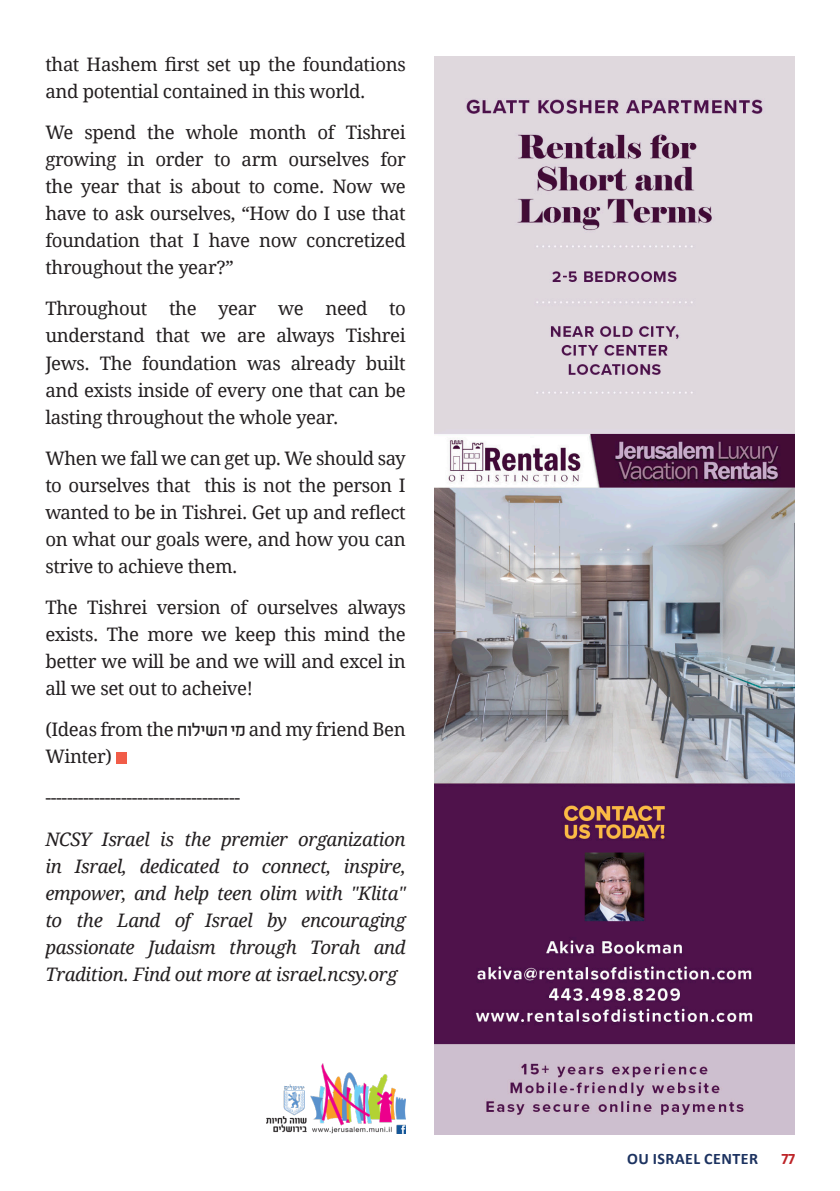
<style>
.page{position:relative;width:840px;height:1191px;background:#fff}
.page>*{position:absolute;margin:0;border:0;box-sizing:border-box;transform-origin:0 0}
.MAIN_TEXT{font:18.6px/27px "Droid Serif";letter-spacing:-.02em;color:#231f20;text-align:justify}
.MAIN_TEXT-2{font:italic 18.6px/27px "Droid Serif";letter-spacing:-.02em;color:#231f20;text-align:justify}
.t1{font:700 16px "Calibri";letter-spacing:.03em;color:#1c3260}
.t2{font:700 16px "Calibri";color:#bd2327;scale:.95 1}
.s1{font-family:"Practica";font-size:19.4px}
</style>
<div class="page">
<div style="left:116px;top:752px;width:11px;height:11px;background:#f15c48"></div>
<img style="left:266px;top:1063px;width:139px;height:71px">
<img style="left:434px;top:57px;width:360px;height:1077px">
<p class="MAIN_TEXT" style="left:45px;top:51px;width:362px">that Hashem first set up the foundations and potential contained in this world.</p>
<p class="MAIN_TEXT" style="left:45px;top:119px;width:362px">We spend the whole month of Tishrei growing in order to arm ourselves for the year that is about to come. Now we have to ask ourselves, “How do I use that foundation that I have now concretized throughout the year?”</p>
<p class="MAIN_TEXT" style="left:45px;top:295px;width:362px">Throughout the year we need to understand that we are always Tishrei Jews. The foundation was already built and exists inside of every one that can be lasting throughout the whole year.</p>
<p class="MAIN_TEXT" style="left:45px;top:445px;width:362px">When we fall we can get up. We should say to ourselves that this is not the person I wanted to be in Tishrei. Get up and reflect on what our goals were, and how you can strive to achieve them.</p>
<p class="MAIN_TEXT" style="left:45px;top:594px;width:362px">The Tishrei version of ourselves always exists. The more we keep this mind the better we will be and we will and excel in all we set out to acheive!</p>
<p class="MAIN_TEXT" style="left:45px;top:716px;width:361px">(Ideas from the <span class="s1">שילוח ה מי</span> and my friend Ben<br>Winter)</p>
<p class="MAIN_TEXT" style="left:45px;top:784px;width:196px">------------------------------------</p>
<p class="MAIN_TEXT-2" style="left:45px;top:825px;width:361px">NCSY Israel is the premier organization in Israel, dedicated to connect, inspire, empower, and help teen olim with "Klita" to the Land of Israel by encouraging passionate Judaism through Torah and Tradition. Find out more at israel.ncsy.org</p>
<p class="t1" style="left:626px;top:1147px;width:132px">OU ISRAEL CENTER</p>
<p class="t2" style="left:780px;top:1147px;width:17px">77</p>
</div>
